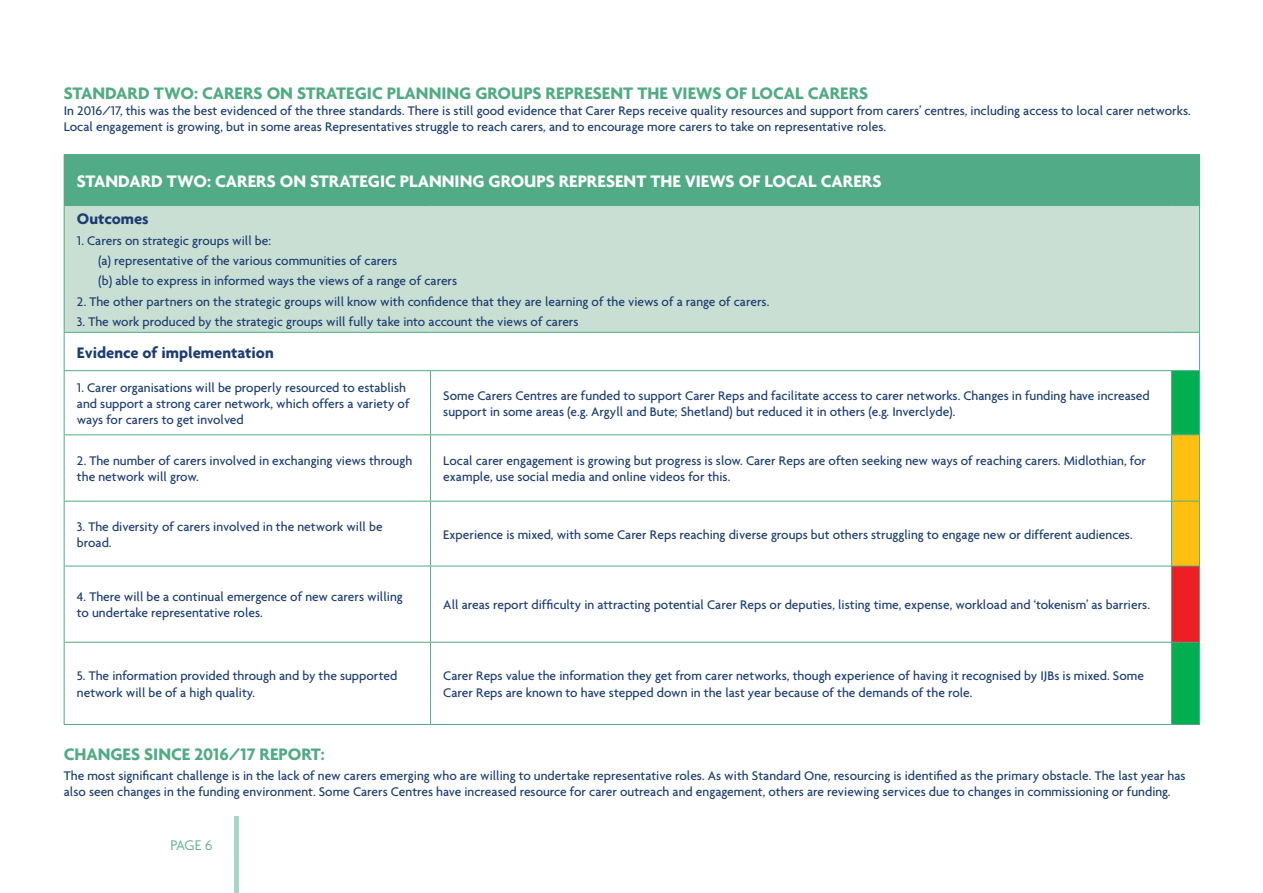
<style>
.page{position:relative;width:1263px;height:893px;background:#fff}
.page>*{position:absolute;margin:0;border:0;box-sizing:border-box;transform-origin:0 0}
.t1{font:700 18px "Agenda";color:#51ab87}
.t2{font:700 18px "Agenda";color:#fff}
.t3{font:700 16.5px "Agenda";color:#1d3d71}
.t4{font:300 15px "Agenda";color:#51ab87}
.t5{font:500 13.5px/16.2px "Agenda";color:#1d3d71}
</style>
<div class="page">
<div style="left:64px;top:155px;width:1135px;height:51px;background:#51ab87"></div>
<div style="left:64px;top:206px;width:1135px;height:126px;background:#c9dfd3"></div>
<hr style="left:64px;top:154px;width:367px;height:1px;background:#51ab87">
<hr style="left:431px;top:154px;width:740px;height:1px;background:#51ab87">
<svg style="left:1171px;top:154px;width:29px;height:1px"></svg>
<hr style="left:64px;top:206px;width:1px;height:126px;background:#51ab87">
<hr style="left:64px;top:332px;width:367px;height:1px;background:#51ab87">
<hr style="left:64px;top:333px;width:1px;height:37px;background:#51ab87">
<hr style="left:431px;top:332px;width:740px;height:1px;background:#51ab87">
<svg style="left:1171px;top:332px;width:29px;height:1px"></svg>
<hr style="left:64px;top:370px;width:367px;height:1px;background:#51ab87">
<hr style="left:64px;top:371px;width:1px;height:63px;background:#51ab87">
<hr style="left:431px;top:370px;width:740px;height:1px;background:#51ab87">
<hr style="left:430px;top:371px;width:1px;height:63px;background:#51ab87">
<hr style="left:64px;top:434px;width:367px;height:1px;background:#51ab87">
<hr style="left:64px;top:435px;width:1px;height:66px;background:#51ab87">
<hr style="left:431px;top:434px;width:740px;height:1px;background:#51ab87">
<hr style="left:430px;top:435px;width:1px;height:66px;background:#51ab87">
<hr style="left:64px;top:501px;width:367px;height:1px;background:#51ab87">
<hr style="left:64px;top:501px;width:1px;height:65px;background:#51ab87">
<hr style="left:431px;top:501px;width:740px;height:1px;background:#51ab87">
<hr style="left:430px;top:501px;width:1px;height:65px;background:#51ab87">
<hr style="left:64px;top:566px;width:367px;height:1px;background:#51ab87">
<hr style="left:64px;top:566px;width:1px;height:76px;background:#51ab87">
<hr style="left:431px;top:566px;width:740px;height:1px;background:#51ab87">
<hr style="left:430px;top:566px;width:1px;height:76px;background:#51ab87">
<hr style="left:64px;top:642px;width:367px;height:1px;background:#51ab87">
<hr style="left:64px;top:643px;width:1px;height:81px;background:#51ab87">
<hr style="left:431px;top:642px;width:740px;height:1px;background:#51ab87">
<hr style="left:430px;top:643px;width:1px;height:81px;background:#51ab87">
<hr style="left:64px;top:724px;width:367px;height:1px;background:#51ab87">
<hr style="left:431px;top:724px;width:740px;height:1px;background:#51ab87">
<svg style="left:1171px;top:370px;width:29px;height:355px;background:#8f9630"></svg>
<hr style="left:1199px;top:155px;width:1px;height:50px;background:#51ab87">
<hr style="left:1199px;top:206px;width:1px;height:126px;background:#51ab87">
<hr style="left:1199px;top:333px;width:1px;height:37px;background:#51ab87">
<hr style="left:1171px;top:371px;width:1px;height:63px;background:#51ab87">
<hr style="left:1199px;top:371px;width:1px;height:63px;background:#51ab87">
<hr style="left:1171px;top:435px;width:1px;height:66px;background:#51ab87">
<hr style="left:1199px;top:435px;width:1px;height:66px;background:#51ab87">
<hr style="left:1171px;top:501px;width:1px;height:65px;background:#51ab87">
<hr style="left:1199px;top:501px;width:1px;height:65px;background:#51ab87">
<hr style="left:1171px;top:566px;width:1px;height:76px;background:#51ab87">
<hr style="left:1199px;top:566px;width:1px;height:76px;background:#51ab87">
<hr style="left:1171px;top:643px;width:1px;height:81px;background:#51ab87">
<hr style="left:1199px;top:643px;width:1px;height:81px;background:#51ab87">
<div style="left:234px;top:816px;width:5px;height:77px;background:#a8d5c3"></div>
<h1 class="t1" style="left:64px;top:82px;width:806px">STANDARD TWO: CARERS ON STRATEGIC PLANNING GROUPS REPRESENT THE VIEWS OF LOCAL CARERS</h1>
<p class="t5" style="left:64px;top:102px;width:1128px">In 2016/17, this was the best evidenced of the three standards. There is still good evidence that Carer Reps receive quality resources and support from carers’ centres, including access to local carer networks.<br>Local engagement is growing, but in some areas Representatives struggle to reach carers, and to encourage more carers to take on representative roles.</p>
<h1 class="t2" style="left:77px;top:170px;width:806px">STANDARD TWO: CARERS ON STRATEGIC PLANNING GROUPS REPRESENT THE VIEWS OF LOCAL CARERS</h1>
<p class="t3" style="left:77px;top:209px;width:73px">Outcomes</p>
<p class="t5" style="left:98px;top:230px;width:361px;line-height:20.4px;text-indent:-21px">1. Carers on strategic groups will be:<br>(a) representative of the various communities of carers<br>(b) able to express in informed ways the views of a range of carers</p>
<p class="t5" style="left:77px;top:293px;width:694px">2. The other partners on the strategic groups will know with confidence that they are learning of the views of a range of carers.</p>
<p class="t5" style="left:77px;top:314px;width:503px">3. The work produced by the strategic groups will fully take into account the views of carers</p>
<p class="t3" style="left:77px;top:342px;width:198px">Evidence of implementation</p>
<p class="t5" style="left:77px;top:379px;width:334px">1. Carer organisations will be properly resourced to establish and support a strong carer network, which offers a variety of ways for carers to get involved</p>
<p class="t5" style="left:443px;top:387px;width:708px">Some Carers Centres are funded to support Carer Reps and facilitate access to carer networks. Changes in funding have increased support in some areas (e.g. Argyll and Bute; Shetland) but reduced it in others (e.g. Inverclyde).</p>
<p class="t5" style="left:77px;top:452px;width:337px">2. The number of carers involved in exchanging views through the network will grow.</p>
<p class="t5" style="left:443px;top:452px;width:704px">Local carer engagement is growing but progress is slow. Carer Reps are often seeking new ways of reaching carers. Midlothian, for example, use social media and online videos for this.</p>
<p class="t5" style="left:77px;top:518px;width:307px">3. The diversity of carers involved in the network will be broad.</p>
<p class="t5" style="left:443px;top:526px;width:691px">Experience is mixed, with some Carer Reps reaching diverse groups but others struggling to engage new or different audiences.</p>
<p class="t5" style="left:77px;top:588px;width:327px">4. There will be a continual emergence of new carers willing to undertake representative roles.</p>
<p class="t5" style="left:443px;top:596px;width:708px">All areas report difficulty in attracting potential Carer Reps or deputies, listing time, expense, workload and ‘tokenism’ as barriers.</p>
<p class="t5" style="left:77px;top:668px;width:322px">5. The information provided through and by the supported network will be of a high quality.</p>
<p class="t5" style="left:443px;top:668px;width:702px">Carer Reps value the information they get from carer networks, though experience of having it recognised by IJBs is mixed. Some<br>Carer Reps are known to have stepped down in the last year because of the demands of the role.</p>
<h1 class="t1" style="left:64px;top:743px;width:263px">CHANGES SINCE 2016/17 REPORT:</h1>
<p class="t5" style="left:64px;top:767px;width:1123px">The most significant challenge is in the lack of new carers emerging who are willing to undertake representative roles. As with Standard One, resourcing is identified as the primary obstacle. The last year has also seen changes in the funding environment. Some Carers Centres have increased resource for carer outreach and engagement, others are reviewing services due to changes in commissioning or funding.</p>
<p class="t4" style="left:170px;top:837px;width:44px">PAGE 6</p>
</div>
